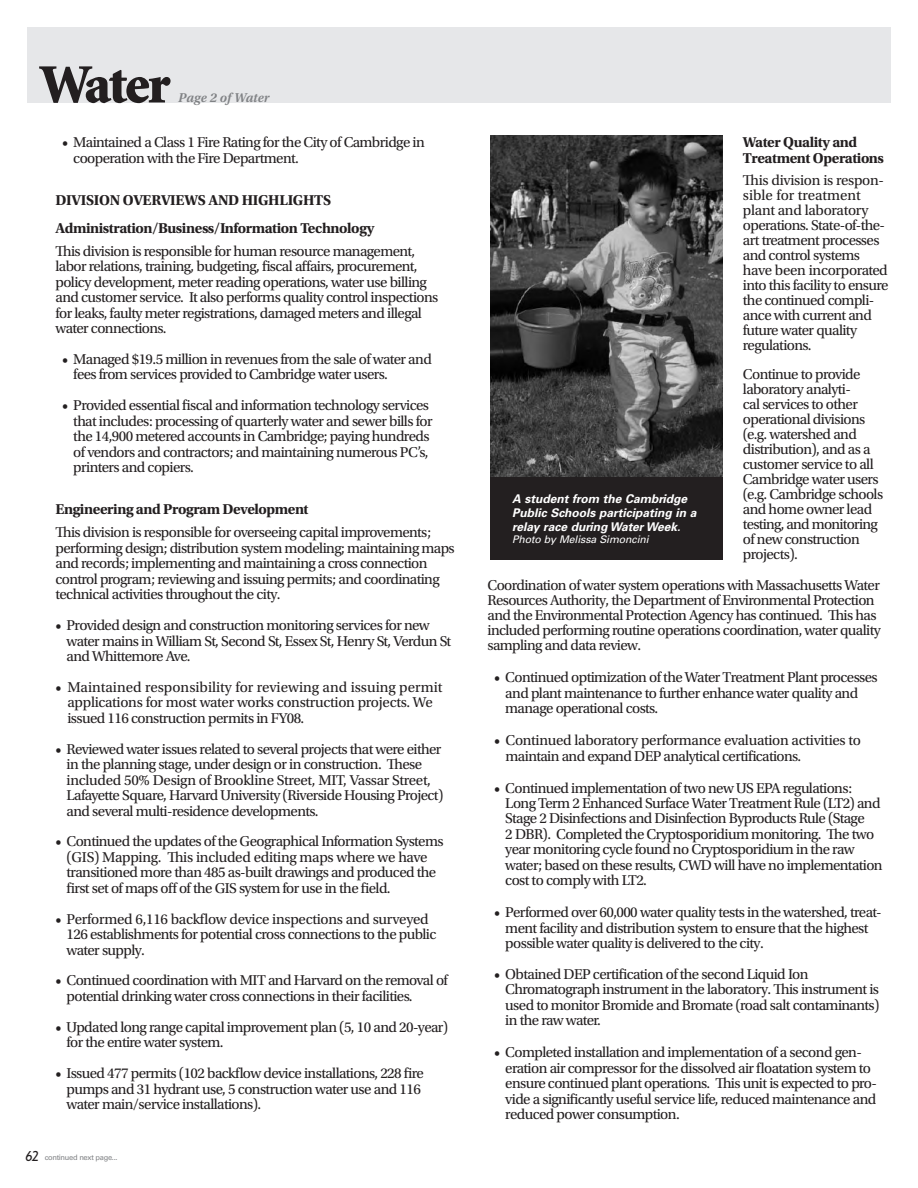
<style>
.page{position:relative;width:918px;height:1188px;background:#fff}
.page>*{position:absolute;margin:0;border:0;box-sizing:border-box;transform-origin:0 0}
.t1{font:900 55.5px "Minion Std";letter-spacing:-.045em;color:#231f20}
.t2{font:15px/15.5px "Utopia Std";letter-spacing:-.04em;color:#231f20}
.t3{font:700 15px/27.5px "Utopia Std";letter-spacing:-.03em;color:#231f20}
.t4{font:15px/15.5px "Utopia Std";letter-spacing:-.02em;color:#231f20}
.t5{font:italic 600 13.5px "Utopia Std";color:#808285}
.t6{font:italic 700 12px/13.8px "Univers";color:#fff}
.t7{font:italic 10.5px "Univers";letter-spacing:-.01em;color:#fff}
.t8{font:7.5px "Univers";letter-spacing:-.04em;color:#808285}
.s1{font-family:"Gill Sans";font-style:italic;font-size:14.7px;color:#fff}
.s2{font-family:"Gill Sans";font-style:italic;font-size:14.7px;color:#231f20}
</style>
<div class="page">
<div style="left:27px;top:27px;width:864px;height:76px;background:#e6e7e9"></div>
<img style="left:491px;top:135px;width:232px;height:342px">
<div style="left:491px;top:477px;width:232px;height:83px;background:#231f20"></div>
<h1 class="t1" style="left:39px;top:57px;width:133px">Water</h1>
<p class="t5" style="left:178px;top:90px;width:93px">Page 2 of Water</p>
<p class="t2" style="left:73px;top:135px;width:353px;text-indent:-11px">• Maintained a Class 1 Fire Rating for the City of Cambridge in cooperation with the Fire Department.</p>
<p class="t3" style="left:56px;top:187px;width:20px">Division</p>
<p class="t3" style="left:123px;top:187px;width:21px">Overviews</p>
<p class="t3" style="left:209px;top:187px;width:12px">and</p>
<p class="t3" style="left:56px;top:187px;width:320px;text-indent:186px">Highlights<br>Administration/Business/Information Technology</p>
<p class="t2" style="left:56px;top:243px;width:384px">This division is responsible for human resource management, labor relations, training, budgeting, fiscal affairs, procurement, policy development, meter reading operations, water use billing and customer service. It also performs quality control inspections for leaks, faulty meter registrations, damaged meters and illegal water connections.</p>
<p class="t2" style="left:73px;top:352px;width:360px;text-indent:-11px">• Managed $19.5 million in revenues from the sale of water and fees from services provided to Cambridge water users.</p>
<p class="t2" style="left:73px;top:398px;width:361px;text-indent:-11px">• Provided essential fiscal and information technology services that includes: processing of quarterly water and sewer bills for the 14,900 metered accounts in Cambridge; paying hundreds of vendors and contractors; and maintaining numerous PC’s, printers and copiers.</p>
<p class="t3" style="left:56px;top:496px;width:255px">Engineering and Program Development</p>
<p class="t2" style="left:56px;top:525px;width:401px">This division is responsible for overseeing capital improvements; performing design; distribution system modeling; maintaining maps and records; implementing and maintaining a cross connection control program; reviewing and issuing permits; and coordinating technical activities throughout the city.</p>
<p class="t2" style="left:67px;top:618px;width:386px;text-indent:-11px">• Provided design and construction monitoring services for new water mains in William St, Second St, Essex St, Henry St, Verdun St and Whittemore Ave.</p>
<p class="t4" style="left:67px;top:680px;width:377px;text-indent:-12px">• Maintained responsibility for reviewing and issuing permit applications for most water works construction projects. We issued 116 construction permits in FY08.</p>
<p class="t2" style="left:67px;top:741px;width:378px;text-indent:-11px">• Reviewed water issues related to several projects that were either in the planning stage, under design or in construction. These included 50% Design of Brookline Street, MIT, Vassar Street, Lafayette Square, Harvard University (Riverside Housing Project) and several multi-residence developments.</p>
<p class="t2" style="left:67px;top:834px;width:379px;text-indent:-11px">• Continued the updates of the Geographical Information Systems (GIS) Mapping. This included editing maps where we have transitioned more than 485 as-built drawings and produced the first set of maps off of the GIS system for use in the field.</p>
<p class="t2" style="left:67px;top:911px;width:371px;text-indent:-11px">• Performed 6,116 backflow device inspections and surveyed<br>126 establishments for potential cross connections to the public water supply.</p>
<p class="t2" style="left:67px;top:973px;width:383px;text-indent:-11px">• Continued coordination with MIT and Harvard on the removal of potential drinking water cross connections in their facilities.</p>
<p class="t2" style="left:67px;top:1020px;width:383px;text-indent:-11px">• Updated long range capital improvement plan (5, 10 and 20-year) for the entire water system.</p>
<p class="t2" style="left:67px;top:1066px;width:359px;text-indent:-11px">• Issued 477 permits (102 backflow device installations, 228 fire pumps and 31 hydrant use, 5 construction water use and 116 water main/service installations).</p>
<p class="t8" style="left:24px;top:1153px;width:95px"><span class="s1">18</span><span class="s2">62</span><span class="s1">18</span> continued next page...</p>
<p class="t3" style="left:743px;top:135px;width:143px;line-height:15.5px">Water Quality and<br>Treatment Operations</p>
<p class="t2" style="left:743px;top:173px;width:147px;line-height:15px">This division is respon&shy;sible for treatment plant and laboratory operations. State-of-the&shy;art treatment processes and control systems have been incorporated into this facility to ensure the continued compli&shy;ance with current and future water quality regulations.</p>
<p class="t2" style="left:743px;top:367px;width:142px;line-height:15px">Continue to provide laboratory analyti-<br>cal services to other operational divisions (e.g. watershed and distribution), and as a customer service to all<br>Cambridge water users (e.g. Cambridge schools and home owner lead testing, and monitoring of new construction projects).</p>
<p class="t2" style="left:488px;top:578px;width:395px;line-height:15px">Coordination of water system operations with Massachusetts Water Resources Authority, the Department of Environmental Protection and the Environmental Protection Agency has continued. This has included performing routine operations coordination, water quality sampling and data review.</p>
<p class="t2" style="left:505px;top:670px;width:374px;text-indent:-11px">• Continued optimization of the Water Treatment Plant processes and plant maintenance to further enhance water quality and manage operational costs.</p>
<p class="t2" style="left:506px;top:733px;width:357px;text-indent:-11px">• Continued laboratory performance evaluation activities to maintain and expand DEP analytical certifications.</p>
<p class="t2" style="left:505px;top:780px;width:379px;text-indent:-11px">• Continued implementation of two new US EPA regulations:<br>Long Term 2 Enhanced Surface Water Treatment Rule (LT2) and Stage 2 Disinfections and Disinfection Byproducts Rule (Stage<br>2 DBR). Completed the Cryptosporidium monitoring. The two year monitoring cycle found no Cryptosporidium in the raw water; based on these results, CWD will have no implementation cost to comply with LT2.</p>
<p class="t2" style="left:505px;top:905px;width:378px;text-indent:-11px">• Performed over 60,000 water quality tests in the watershed, treat&shy;ment facility and distribution system to ensure that the highest possible water quality is delivered to the city.</p>
<p class="t2" style="left:505px;top:967px;width:376px;text-indent:-11px">• Obtained DEP certification of the second Liquid Ion Chromatograph instrument in the laboratory. This instrument is used to monitor Bromide and Bromate (road salt contaminants) in the raw water.</p>
<p class="t2" style="left:505px;top:1045px;width:373px;text-indent:-11px">• Completed installation and implementation of a second gen&shy;eration air compressor for the dissolved air floatation system to ensure continued plant operations. This unit is expected to pro&shy;vide a significantly useful service life, reduced maintenance and reduced power consumption.</p>
<p class="t6" style="left:512px;top:491px;width:186px">A student from the Cambridge<br>Public Schools participating in a relay race during Water Week.</p>
<p class="t7" style="left:512px;top:533px;width:138px">Photo by Melissa Simoncini</p>
</div>
